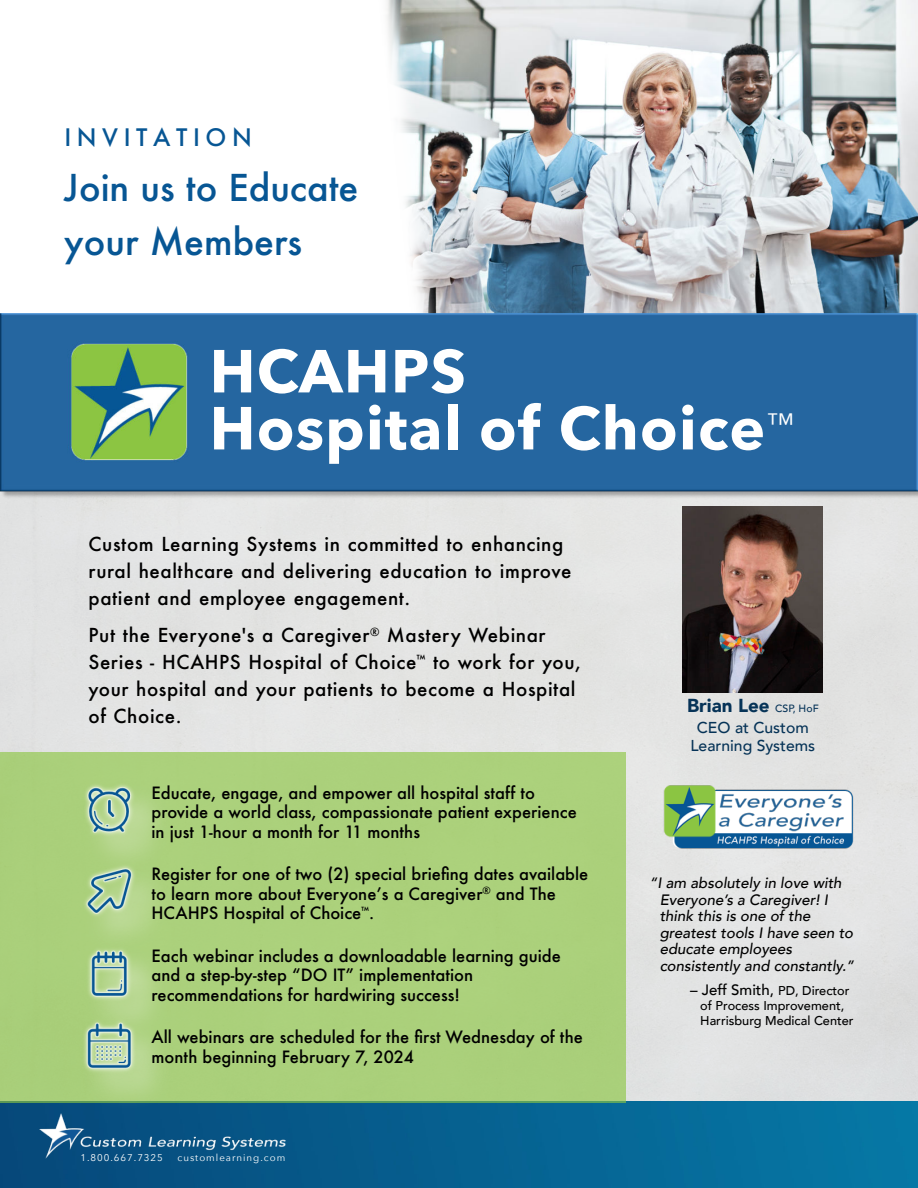
<style>
.page{position:relative;width:918px;height:1188px;background:#fff}
.page>*{position:absolute;margin:0;border:0;box-sizing:border-box;transform-origin:0 0}
.t1{font:700 60px/57px "Avenir Next";letter-spacing:.02em;color:#fff}
.t2{font:500 36px/54px "Futura";color:#075694}
.t3{font:500 26.55px "Futura PT";letter-spacing:.21em;color:#075694}
.t4{font:500 18.75px/27px "Futura";letter-spacing:.03em;color:#000}
.t5{font:900 18.75px "Avenir";color:#063357}
.t6{font:500 16.5px/19.5px "Futura";color:#000}
.t7{font:500 15.75px/18px "Avenir";color:#063357;text-align:center}
.t8{font:italic 500 15px/16.5px "Avenir";color:#000}
.t9{font:500 15px "Avenir";color:#000}
.t10{font:500 12.75px/15px "Avenir";color:#000}
.t11{font:9.75px "Avenir Next";letter-spacing:.1em;color:#fff}
.s1{font-weight:500;font-size:10.5px}
.s2{font-size:12.75px}
</style>
<div class="page">
<div style="left:0;top:499px;width:918px;height:603px;background:#e3e3e3"></div>
<img style="left:446px;top:0;width:472px;height:314px">
<img style="left:0;top:0;width:446px;height:314px">
<img style="left:0;top:1102px;width:918px;height:86px">
<img style="left:40px;top:1113px;width:245px;height:46px">
<div style="left:0;top:752px;width:626px;height:351px;background:#abd07b"></div>
<img style="left:81px;top:784px;width:93px;height:326px">
<img style="left:0;top:314px;width:918px;height:185px">
<img style="left:649px;top:772px;width:215px;height:90px">
<img style="left:683px;top:506px;width:140px;height:186px">
<h3 class="t3" style="left:64px;top:126px;width:189px">INVITATION</h3>
<h2 class="t2" style="left:64px;top:164px;width:296px">Join us to Educate your Members</h2>
<h1 class="t1" style="left:210px;top:345px;width:586px">HCAHPS<br>Hospital of Choice<sup>™</sup></h1>
<p class="t4" style="left:89px;top:532px;width:484px">Custom Learning Systems in committed to enhancing rural healthcare and delivering education to improve patient and employee engagement.</p>
<p class="t4" style="left:89px;top:624px;width:494px">Put the Everyone's a Caregiver<sup>®</sup> Mastery Webinar Series - HCAHPS Hospital of Choice<sup>™</sup> to work for you, your hospital and your patients to become a Hospital of Choice.</p>
<p class="t6" style="left:151px;top:784px;width:427px">Educate, engage, and empower all hospital staff to provide a world class, compassionate patient experience in just 1-hour a month for 11 months</p>
<p class="t6" style="left:151px;top:866px;width:438px">Register for one of two (2) special briefing dates available to learn more about Everyoneʼs a Caregiver<sup>®</sup> and The<br>HCAHPS Hospital of Choice<sup>™</sup>.</p>
<p class="t6" style="left:151px;top:947px;width:411px">Each webinar includes a downloadable learning guide and a step-by-step “DO IT” implementation recommendations for hardwiring success!</p>
<p class="t6" style="left:151px;top:1029px;width:433px">All webinars are scheduled for the first Wednesday of the month beginning February 7, 2024</p>
<p class="t11" style="left:80px;top:1151px;width:84px">1.800.667.7325</p>
<p class="t11" style="left:178px;top:1151px;width:109px">customlearning.com</p>
<p class="t5" style="left:687px;top:694px;width:133px">Brian Lee <span class="s1">CSP, HoF</span></p>
<p class="t7" style="left:690px;top:719px;width:126px">CEO at Custom<br>Learning Systems</p>
<p class="t8" style="left:660px;top:875px;width:196px;text-indent:-10px">“I am absolutely in love with<br>Everyone’s a Caregiver! I think this is one of the greatest tools I have seen to educate employees consistently and constantly.”</p>
<p class="t9" style="left:690px;top:980px;width:161px">– Jeff Smith, <span class="s2">PD, Director</span></p>
<p class="t10" style="left:700px;top:998px;width:155px">of Process Improvement,<br>Harrisburg Medical Center</p>
</div>
